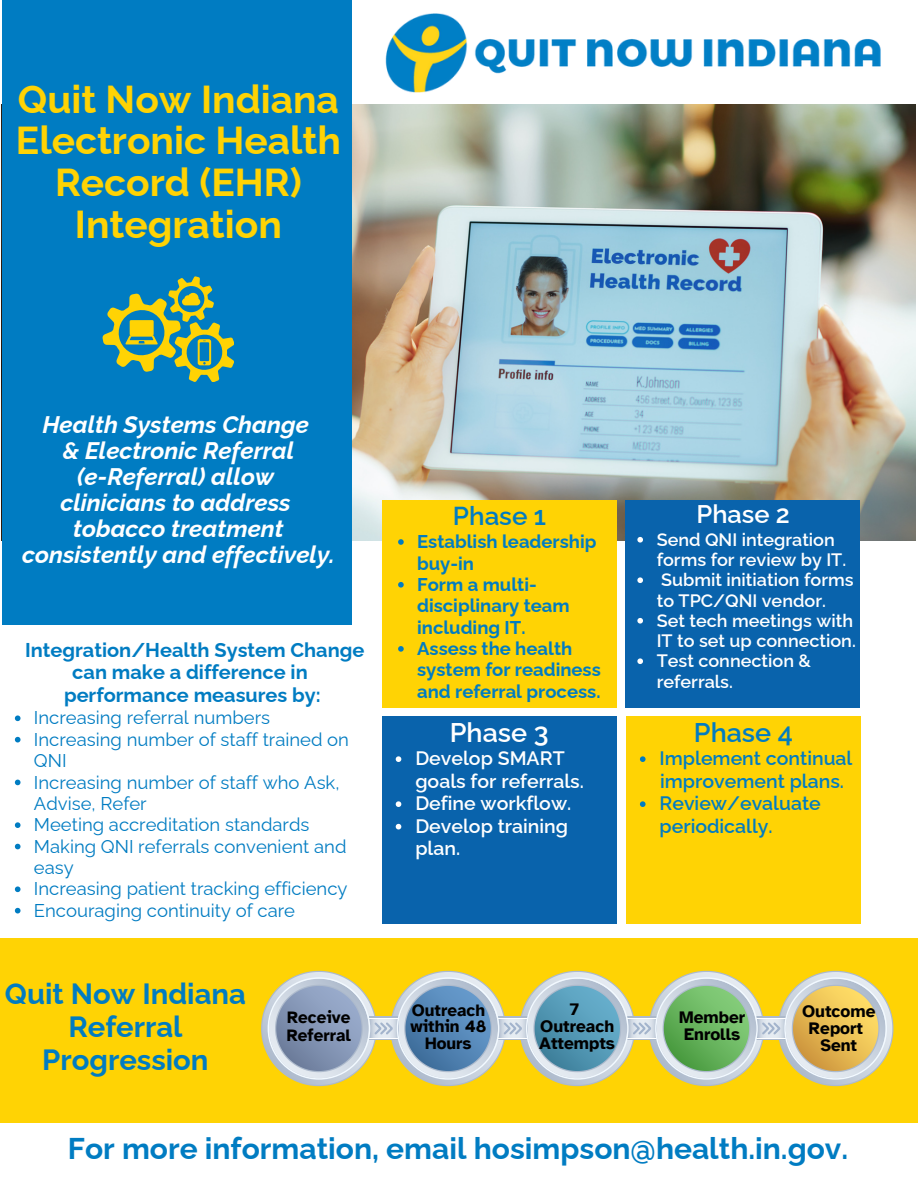
<style>
.page{position:relative;width:918px;height:1188px;background:#fff}
.page>*{position:absolute;margin:0;border:0;box-sizing:border-box;transform-origin:0 0}
.t1{font:700 39px/41.7px "Raleway";color:#ffd304;text-align:center}
.t2{font:700 30px "Raleway";color:#007cc2}
.t3{font:700 29.25px "Raleway";color:#007cc2}
.t4{font:600 27px "Raleway";color:#fff}
.t5{font:600 27px "Raleway";color:#007cc2}
.t6{font:600 25.95px "Raleway";color:#007cc2}
.t7{font:600 25.5px "Raleway";color:#fff}
.t8{font:italic 700 24px/25.8px "Raleway";color:#fff;text-align:center}
.t9{font:700 19.95px/22.5px "Raleway";color:#007cc2;text-align:center}
.t10{font:600 19.5px/22.5px "Raleway";color:#fff}
.t11{font:600 19.5px/22.5px "Raleway";color:#007cc2}
.t12{font:18.45px/21.3px "Raleway";color:#007cc2}
.t13{font:700 18.45px/21.3px "Raleway";color:#007cc2}
.t14{font:600 18px/20.2px "Raleway";color:#fff}
.t15{font:700 17.25px/16.8px "Atkinson Hyperlegible";color:#000}
.t16{font:700 17.1px/16.8px "Atkinson Hyperlegible";color:#000}
</style>
<div class="page">
<img style="left:352px;top:105px;width:563px;height:435px">
<div style="left:2px;top:0;width:350px;height:625px;background:#007cc2"></div>
<div style="left:382px;top:501px;width:235px;height:207px;background:#ffd304"></div>
<div style="left:626px;top:501px;width:234px;height:207px;background:#0963ac"></div>
<div style="left:0;top:938px;width:918px;height:185px;background:#ffd304"></div>
<div style="left:382px;top:716px;width:235px;height:207px;background:#0963ac"></div>
<div style="left:626px;top:716px;width:235px;height:207px;background:#ffd304"></div>
<img style="left:382px;top:13px;width:502px;height:94px">
<svg style="left:261px;top:970px;width:633px;height:117px"></svg>
<svg style="left:102px;top:276px;width:132px;height:106px"></svg>
<svg style="left:398px;top:539px;width:6px;height:6px"></svg>
<svg style="left:398px;top:582px;width:6px;height:6px"></svg>
<svg style="left:398px;top:646px;width:6px;height:6px"></svg>
<svg style="left:15px;top:715px;width:6px;height:6px"></svg>
<svg style="left:15px;top:737px;width:6px;height:5px"></svg>
<svg style="left:15px;top:780px;width:6px;height:5px"></svg>
<svg style="left:15px;top:822px;width:6px;height:6px"></svg>
<svg style="left:15px;top:844px;width:6px;height:5px"></svg>
<svg style="left:15px;top:886px;width:6px;height:6px"></svg>
<svg style="left:15px;top:908px;width:6px;height:5px"></svg>
<svg style="left:637px;top:537px;width:6px;height:6px"></svg>
<svg style="left:637px;top:577px;width:6px;height:6px"></svg>
<svg style="left:637px;top:618px;width:6px;height:6px"></svg>
<svg style="left:637px;top:658px;width:6px;height:6px"></svg>
<svg style="left:396px;top:756px;width:5px;height:6px"></svg>
<svg style="left:396px;top:801px;width:5px;height:6px"></svg>
<svg style="left:396px;top:824px;width:5px;height:5px"></svg>
<svg style="left:640px;top:756px;width:6px;height:6px"></svg>
<svg style="left:640px;top:801px;width:6px;height:6px"></svg>
<p class="t1" style="left:16px;top:78px;width:327px">Quit Now Indiana<br>Electronic Health<br>Record (EHR)<br>Integration</p>
<p class="t8" style="left:42px;top:412px;width:268px">Health Systems Change</p>
<p class="t8" style="left:63px;top:438px;width:233px">&amp; Electronic Referral</p>
<p class="t8" style="left:77px;top:464px;width:198px">(e-Referral) allow</p>
<p class="t8" style="left:60px;top:490px;width:232px">clinicians to address</p>
<p class="t8" style="left:22px;top:516px;width:314px">tobacco treatment consistently and effectively.</p>
<p class="t9" style="left:25px;top:639px;width:341px">Integration/Health System Change can make a difference in</p>
<p class="t9" style="left:64px;top:684px;width:258px">performance measures by:</p>
<p class="t12" style="left:34px;top:707px;width:238px">Increasing referral numbers</p>
<p class="t12" style="left:34px;top:729px;width:317px">Increasing number of staff trained on<br>QNI</p>
<p class="t12" style="left:34px;top:771px;width:307px">Increasing number of staff who Ask,<br>Advise, Refer</p>
<p class="t12" style="left:34px;top:814px;width:277px">Meeting accreditation standards</p>
<p class="t12" style="left:34px;top:836px;width:314px">Making QNI referrals convenient and easy</p>
<p class="t12" style="left:34px;top:878px;width:315px">Increasing patient tracking efficiency</p>
<p class="t12" style="left:34px;top:900px;width:263px">Encouraging continuity of care</p>
<p class="t6" style="left:453px;top:500px;width:95px">Phase 1</p>
<p class="t13" style="left:417px;top:531px;width:181px">Establish leadership buy-in</p>
<p class="t13" style="left:417px;top:574px;width:154px">Form a multi&shy;disciplinary team including IT.</p>
<p class="t13" style="left:417px;top:638px;width:185px">Assess the health system for readiness and referral process.</p>
<p class="t4" style="left:450px;top:716px;width:100px">Phase 3</p>
<p class="t10" style="left:415px;top:747px;width:170px">Develop SMART goals for referrals.</p>
<p class="t10" style="left:415px;top:792px;width:158px">Define workflow.</p>
<p class="t10" style="left:415px;top:815px;width:154px">Develop training plan.</p>
<p class="t7" style="left:697px;top:499px;width:95px">Phase 2</p>
<p class="t14" style="left:657px;top:529px;width:191px">Send QNI integration forms for review by IT.</p>
<p class="t14" style="left:657px;top:570px;width:198px">Submit initiation forms to TPC/QNI vendor.</p>
<p class="t14" style="left:657px;top:610px;width:201px">Set tech meetings with<br>IT to set up connection.</p>
<p class="t14" style="left:657px;top:651px;width:156px">Test connection &amp; referrals.</p>
<p class="t5" style="left:694px;top:716px;width:101px">Phase 4</p>
<p class="t11" style="left:660px;top:770px;width:186px">improvement plans.</p>
<p class="t11" style="left:660px;top:747px;width:194px">Implement continual</p>
<p class="t11" style="left:660px;top:792px;width:163px">Review/evaluate periodically.</p>
<p class="t3" style="left:5px;top:977px;width:243px">Quit Now Indiana</p>
<p class="t3" style="left:68px;top:1009px;width:116px">Referral</p>
<p class="t3" style="left:42px;top:1042px;width:168px">Progression</p>
<p class="t16" style="left:287px;top:1008px;width:66px;line-height:18px">Receive<br>Referral</p>
<p class="t16" style="left:411px;top:1002px;width:77px;text-align:center">Outreach within 48<br>Hours</p>
<p class="t15" style="left:570px;top:1001px;width:11px">7</p>
<p class="t15" style="left:539px;top:1018px;width:77px">Outreach<br>Attempts</p>
<p class="t15" style="left:679px;top:1009px;width:67px">Member<br>Enrolls</p>
<p class="t15" style="left:802px;top:1003px;width:75px;text-align:center">Outcome<br>Report</p>
<p class="t15" style="left:820px;top:1037px;width:38px">Sent</p>
<p class="t2" style="left:68px;top:1131px;width:782px">For more information, email hosimpson@health.in.gov.</p>
</div>
